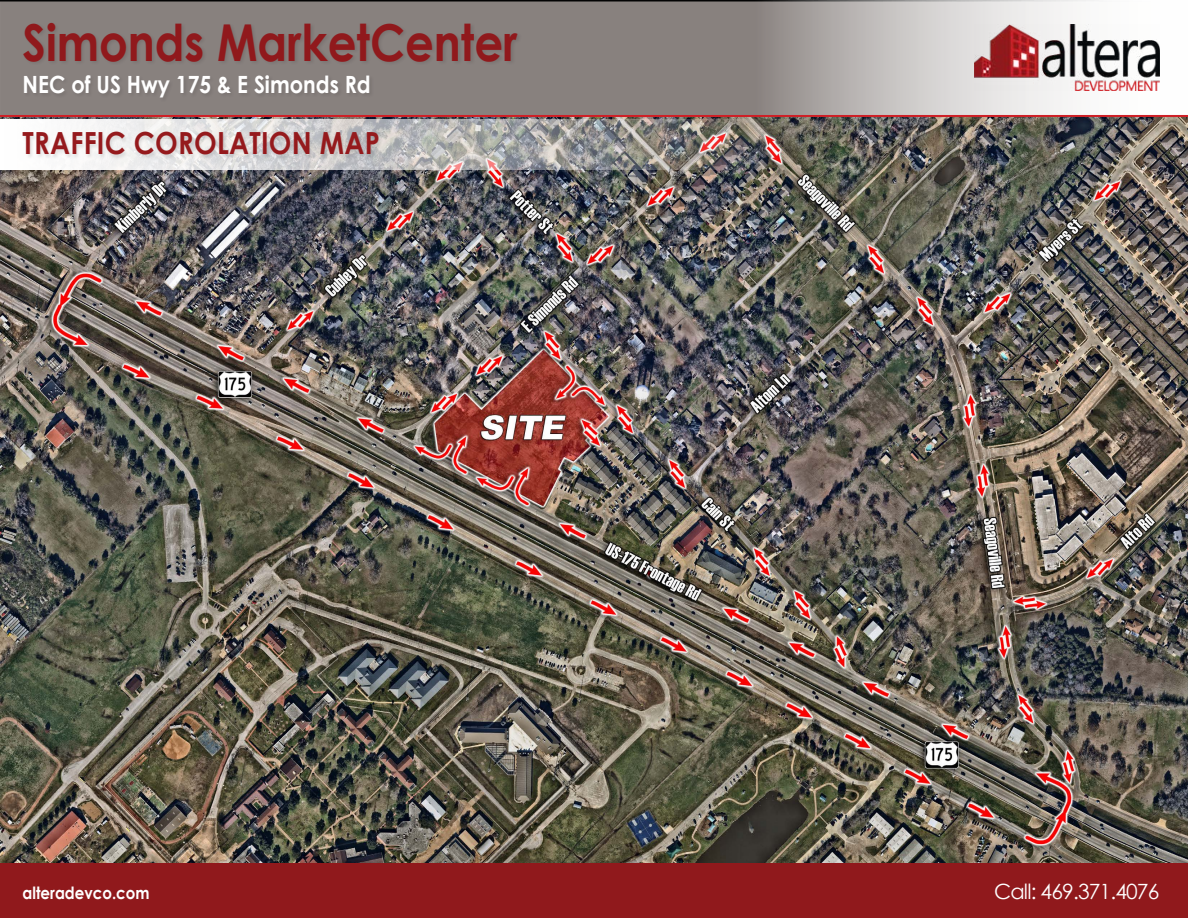
<style>
.page{position:relative;width:1188px;height:918px;background:#fff}
.page>*{position:absolute;margin:0;border:0;box-sizing:border-box;transform-origin:0 0}
.t1{font:700 50.85px "Century Gothic";color:#90191c;scale:.88 1}
.t2{font:700 30.45px "Century Gothic";letter-spacing:.01em;color:#951a1d;scale:.88 1}
.t3{font:700 23.7px "Century Gothic";color:#fff;scale:.88 1}
.t4{font:21px "Century Gothic";letter-spacing:-.04em;color:#fff}
.t5{font:700 16.95px "Century Gothic";color:#fff;scale:.88 1}
</style>
<div class="page">
<svg style="left:0;top:0;width:1160px;height:115px;background:#a19b99"></svg>
<img style="left:974px;top:25px;width:185px;height:65px">
<hr style="left:0;top:115px;width:1188px;height:3px;background:#ce2027">
<div style="left:23px;top:22px;width:500px;height:81px;background:#000;opacity:.1"></div>
<div style="left:0;top:863px;width:1188px;height:55px;background:#90191c"></div>
<img style="left:0;top:118px;width:1188px;height:745px">
<img style="left:0;top:119px;width:792px;height:50px">
<div style="left:22px;top:132px;width:361px;height:28px;background:#000;opacity:.1"></div>
<h1 class="t1" style="left:23px;top:4px;width:564px">Simonds MarketCenter</h1>
<p class="t3" style="left:23px;top:66px;width:397px">NEC of US Hwy 175 &amp; E Simonds Rd</p>
<p class="t2" style="left:23px;top:120px;width:407px">TRAFFIC COROLATION MAP</p>
<p class="t5" style="left:23px;top:880px;width:146px">alteradevco.com</p>
<p class="t4" style="left:994px;top:876px;width:167px">Call: 469.371.4076</p>
</div>
